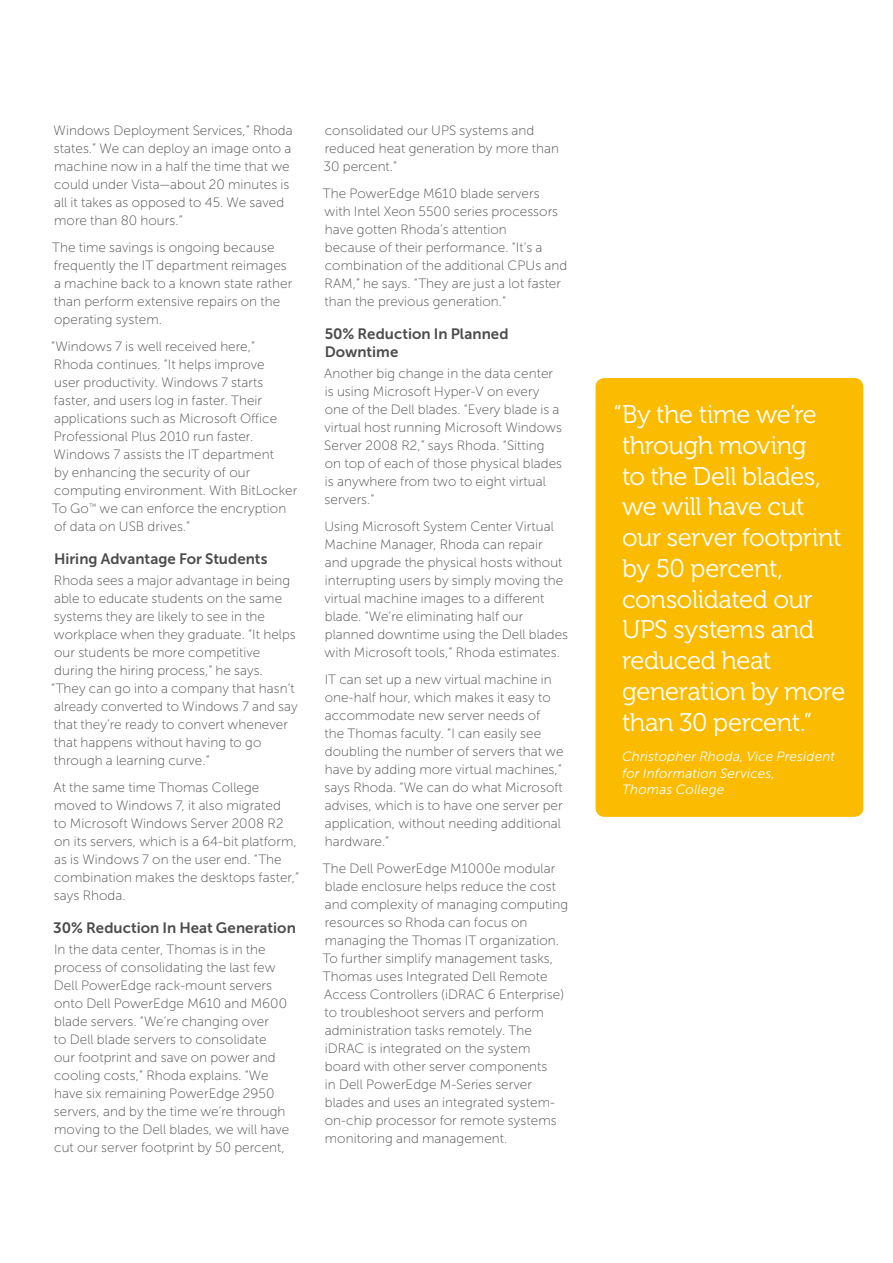
<style>
.page{position:relative;width:893px;height:1263px;background:#fff}
.page>*{position:absolute;margin:0;border:0;box-sizing:border-box;transform-origin:0 0}
.p1-4_pullquote-rebra{font:25.5px/30.8px "Museo For Dell 300";letter-spacing:-.015em;color:#fff}
.p2-4_subhead-rebrand{font:15px/18px "Museo Sans For Dell 700";letter-spacing:.005em;color:#4c4c4e}
.p2-4_body-rebrand{font:13.5px/18px "Museo Sans For Dell 100";letter-spacing:.005em;color:#4c4c4e}
.p1-4_pullquote-rebra-2{font:italic 13.5px/16.2px "Museo Sans For Dell 300";letter-spacing:.01em;color:#fff}
</style>
<div class="page">
<div style="left:596px;top:378px;width:267px;height:439px;background:#fabb00;border-radius:9px"></div>
<p class="p2-4_body-rebrand" style="left:54px;top:122px;width:241px">Windows Deployment Services,” Rhoda states.” We can deploy an image onto a machine now in a half the time that we could under Vista—about 20 minutes is all it takes as opposed to 45. We saved more than 80 hours.”</p>
<p class="p2-4_body-rebrand" style="left:52px;top:239px;width:242px">The time savings is ongoing because frequently the IT department reimages a machine back to a known state rather than perform extensive repairs on the operating system.</p>
<p class="p2-4_body-rebrand" style="left:51px;top:338px;width:247px">“Windows 7 is well received here,” Rhoda continues. “It helps improve<br>user productivity. Windows 7 starts faster, and users log in faster. Their applications such as Microsoft Office Professional Plus 2010 run faster.<br>Windows 7 assists the IT department<br>by enhancing the security of our computing environment. With BitLocker To Go<sup>™</sup> we can enforce the encryption of data on USB drives.”</p>
<p class="p2-4_subhead-rebrand" style="left:54px;top:550px;width:215px">Hiring Advantage For Students</p>
<p class="p2-4_body-rebrand" style="left:51px;top:572px;width:248px">Rhoda sees a major advantage in being able to educate students on the same systems they are likely to see in the workplace when they graduate. “It helps our students be more competitive during the hiring process,” he says. “They can go into a company that hasn’t already converted to Windows 7 and say that they’re ready to convert whenever that happens without having to go through a learning curve.”</p>
<p class="p2-4_body-rebrand" style="left:53px;top:779px;width:247px">At the same time Thomas College moved to Windows 7, it also migrated<br>to Microsoft Windows Server 2008 R2 on its servers, which is a 64-bit platform, as is Windows 7 on the user end. “The combination makes the desktops faster,” says Rhoda.</p>
<p class="p2-4_subhead-rebrand" style="left:53px;top:919px;width:244px">30% Reduction In Heat Generation</p>
<p class="p2-4_body-rebrand" style="left:54px;top:941px;width:237px">In the data center, Thomas is in the process of consolidating the last few Dell PowerEdge rack-mount servers onto Dell PowerEdge M610 and M600 blade servers. “We’re changing over<br>to Dell blade servers to consolidate our footprint and save on power and cooling costs,” Rhoda explains. “We have six remaining PowerEdge 2950 servers, and by the time we’re through moving to the Dell blades, we will have cut our server footprint by 50 percent,</p>
<p class="p2-4_body-rebrand" style="left:324px;top:122px;width:237px">consolidated our UPS systems and reduced heat generation by more than<br>30 percent.”</p>
<p class="p2-4_body-rebrand" style="left:323px;top:185px;width:246px">The PowerEdge M610 blade servers with Intel Xeon 5500 series processors have gotten Rhoda’s attention<br>because of their performance. “It’s a combination of the additional CPUs and RAM,” he says. “They are just a lot faster than the previous generation.”</p>
<p class="p2-4_subhead-rebrand" style="left:325px;top:325px;width:185px">50% Reduction In Planned<br>Downtime</p>
<p class="p2-4_body-rebrand" style="left:324px;top:365px;width:239px">Another big change in the data center is using Microsoft Hyper-V on every one of the Dell blades. “Every blade is a virtual host running Microsoft Windows Server 2008 R2,” says Rhoda. “Sitting on top of each of those physical blades is anywhere from two to eight virtual servers.”</p>
<p class="p2-4_body-rebrand" style="left:324px;top:518px;width:245px">Using Microsoft System Center Virtual Machine Manager, Rhoda can repair and upgrade the physical hosts without interrupting users by simply moving the virtual machine images to a different blade. “We’re eliminating half our planned downtime using the Dell blades with Microsoft tools,” Rhoda estimates.</p>
<p class="p2-4_body-rebrand" style="left:325px;top:671px;width:240px">IT can set up a new virtual machine in one-half hour, which makes it easy to accommodate new server needs of<br>the Thomas faculty. “I can easily see doubling the number of servers that we have by adding more virtual machines,” says Rhoda. “We can do what Microsoft advises, which is to have one server per application, without needing additional hardware.”</p>
<p class="p2-4_body-rebrand" style="left:323px;top:860px;width:247px">The Dell PowerEdge M1000e modular blade enclosure helps reduce the cost and complexity of managing computing resources so Rhoda can focus on managing the Thomas IT organization.<br>To further simplify management tasks, Thomas uses Integrated Dell Remote Access Controllers (iDRAC 6 Enterprise) to troubleshoot servers and perform administration tasks remotely. The iDRAC is integrated on the system<br>board with other server components<br>in Dell PowerEdge M-Series server blades and uses an integrated system&shy;on-chip processor for remote systems monitoring and management.</p>
<p class="p1-4_pullquote-rebra" style="left:622px;top:399px;width:225px;text-indent:-8px">“By the time we’re through moving<br>to the Dell blades, we will have cut our server footprint by 50 percent, consolidated our<br>UPS systems and reduced heat generation by more than 30 percent.”</p>
<p class="p1-4_pullquote-rebra-2" style="left:622px;top:749px;width:214px">Christopher Rhoda, Vice President for Information Services,<br>Thomas College</p>
</div>
